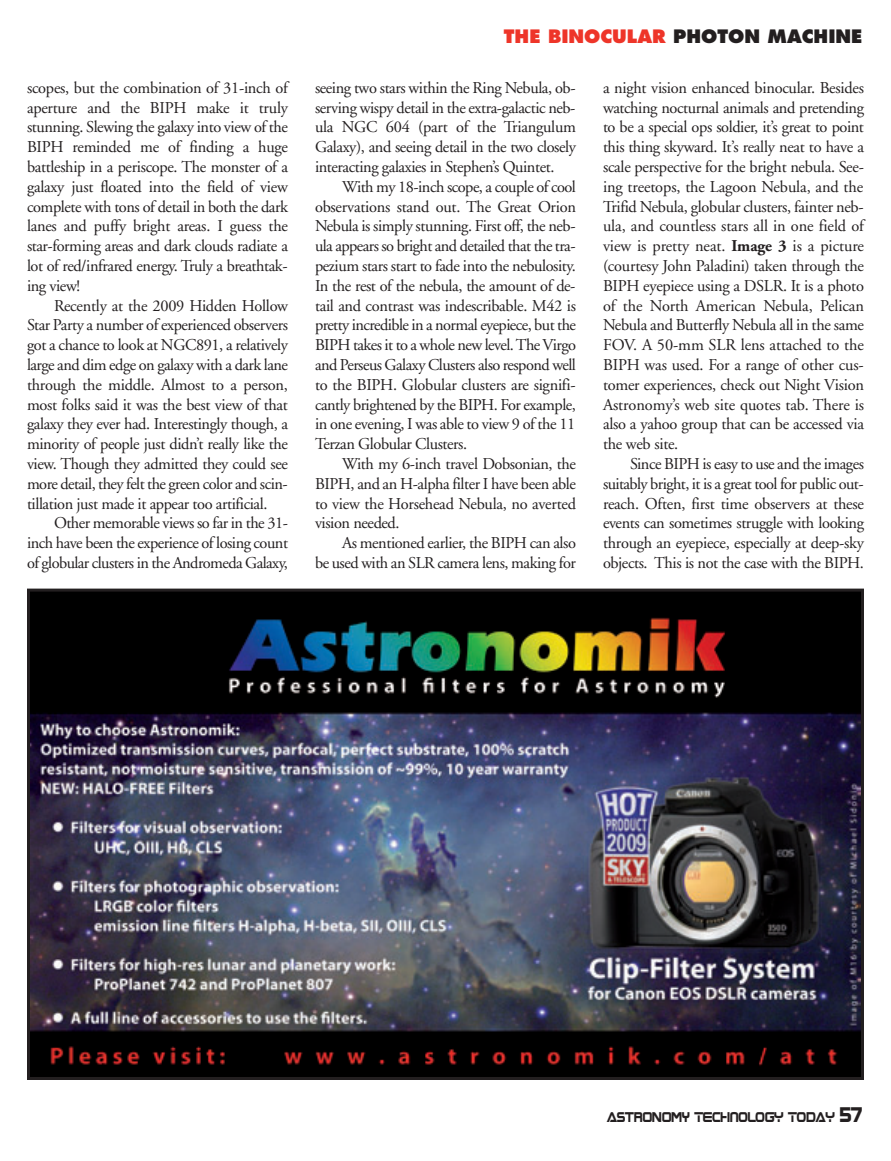
<style>
.page{position:relative;width:891px;height:1161px;background:#fff}
.page>*{position:absolute;margin:0;border:0;box-sizing:border-box;transform-origin:0 0}
.t1{font:800 18px "Futura";color:#231f20}
.t2{font:16.5px/19.8px "Adobe Garamond";letter-spacing:-.025em;color:#231f20;text-align:justify}
.t3{font:11.4px "Boom Box";color:#231f20;scale:.9 1}
.s1{color:#ee3529}
.s2{font-weight:700}
.s3{font-size:17.1px}
</style>
<div class="page">
<img style="left:31px;top:593px;width:829px;height:483px">
<div style="left:27px;top:589px;width:837px;height:491px;border:3px solid #231f20"></div>
<p class="t2" style="left:27px;top:79px;width:263px">scopes, but the combination of 31-inch of aperture and the BIPH make it truly stunning. Slewing the galaxy into view of the BIPH reminded me of finding a huge battleship in a periscope. The monster of a galaxy just floated into the field of view complete with tons of detail in both the dark lanes and puffy bright areas. I guess the star-forming areas and dark clouds radiate a lot of red/infrared energy. Truly a breathtak&shy;ing view!</p>
<p class="t2" style="left:27px;top:297px;width:263px;text-indent:27px">Recently at the 2009 Hidden Hollow Star Party a number of experienced observers got a chance to look at NGC891, a relatively large and dim edge on galaxy with a dark lane through the middle. Almost to a person, most folks said it was the best view of that galaxy they ever had. Interestingly though, a minority of people just didn’t really like the view. Though they admitted they could see more detail, they felt the green color and scin&shy;tillation just made it appear too artificial.</p>
<p class="t2" style="left:27px;top:515px;width:263px;text-indent:27px">Other memorable views so far in the 31- inch have been the experience of losing count of globular clusters in the Andromeda Galaxy,</p>
<p class="t1" style="left:504px;top:29px;width:360px"><span class="s1">THE BINOCULAR</span> PHOTON MACHINE</p>
<p class="t2" style="left:315px;top:79px;width:262px">seeing two stars within the Ring Nebula, ob&shy;serving wispy detail in the extra-galactic neb&shy;ula NGC 604 (part of the Triangulum Galaxy), and seeing detail in the two closely interacting galaxies in Stephen’s Quintet.</p>
<p class="t2" style="left:315px;top:178px;width:263px;text-indent:27px">With my 18-inch scope, a couple of cool observations stand out. The Great Orion Nebula is simply stunning. First off, the neb&shy;ula appears so bright and detailed that the tra&shy;pezium stars start to fade into the nebulosity.<br>In the rest of the nebula, the amount of de&shy;tail and contrast was indescribable. M42 is pretty incredible in a normal eyepiece, but the BIPH takes it to a whole new level. The Virgo and Perseus Galaxy Clusters also respond well to the BIPH. Globular clusters are signifi&shy;cantly brightened by the BIPH. For example, in one evening, I was able to view 9 of the 11<br>Terzan Globular Clusters.</p>
<p class="t2" style="left:315px;top:455px;width:263px;text-indent:27px">With my 6-inch travel Dobsonian, the BIPH, and an H-alpha filter I have been able to view the Horsehead Nebula, no averted vision needed.</p>
<p class="t2" style="left:315px;top:535px;width:263px;text-align:right">As mentioned earlier, the BIPH can also<br>be used with an SLR camera lens, making for</p>
<p class="t2" style="left:603px;top:79px;width:263px">a night vision enhanced binocular. Besides watching nocturnal animals and pretending to be a special ops soldier, it’s great to point this thing skyward. It’s really neat to have a scale perspective for the bright nebula. See&shy;ing treetops, the Lagoon Nebula, and the Trifid Nebula, globular clusters, fainter neb&shy;ula, and countless stars all in one field of view is pretty neat. <span class="s2">Image 3</span> is a picture (courtesy John Paladini) taken through the BIPH eyepiece using a DSLR. It is a photo of the North American Nebula, Pelican Nebula and Butterfly Nebula all in the same FOV. A 50-mm SLR lens attached to the BIPH was used. For a range of other cus&shy;tomer experiences, check out Night Vision Astronomy’s web site quotes tab. There is also a yahoo group that can be accessed via the web site.</p>
<p class="t2" style="left:603px;top:455px;width:263px;text-indent:27px">Since BIPH is easy to use and the images suitably bright, it is a great tool for public out&shy;reach. Often, first time observers at these events can sometimes struggle with looking through an eyepiece, especially at deep-sky objects. This is not the case with the BIPH.</p>
<p class="t3" style="left:607px;top:1111px;width:286px">ASTRONOMY TECHNOLOGY TODAY <span class="s3">57</span></p>
</div>
